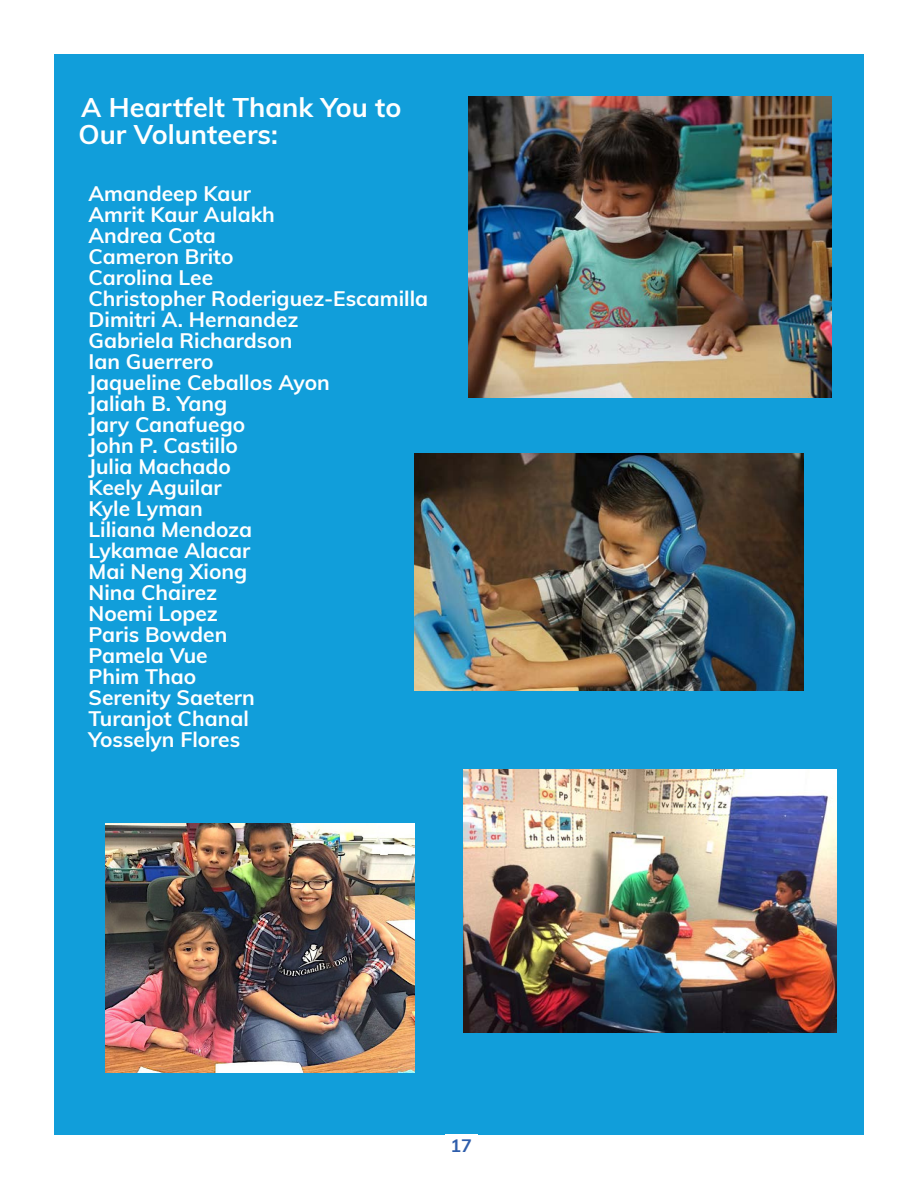
<style>
.page{position:relative;width:918px;height:1188px;background:#fff}
.page>*{position:absolute;margin:0;border:0;box-sizing:border-box;transform-origin:0 0}
.Muli_Bold_38_38_Left{font:700 27px "Muli";color:#fff}
.Muli_Bold_38_38_Left-2{font:700 21px "Muli";color:#fff}
.t1{font:700 18px "Muli";color:#2e5dab}
</style>
<div class="page">
<div style="left:54px;top:54px;width:810px;height:1080px;background:#119eda"></div>
<img style="left:469px;top:97px;width:363px;height:300px">
<img style="left:106px;top:824px;width:309px;height:248px">
<img style="left:415px;top:453px;width:389px;height:238px">
<img style="left:464px;top:769px;width:373px;height:264px">
<p class="Muli_Bold_38_38_Left" style="left:81px;top:88px;width:322px">A Heartfelt Thank You to</p>
<p class="Muli_Bold_38_38_Left" style="left:79px;top:115px;width:201px">Our Volunteers:</p>
<p class="Muli_Bold_38_38_Left-2" style="left:89px;top:178px;width:164px">Amandeep Kaur</p>
<p class="Muli_Bold_38_38_Left-2" style="left:89px;top:199px;width:188px">Amrit Kaur Aulakh</p>
<p class="Muli_Bold_38_38_Left-2" style="left:89px;top:220px;width:129px">Andrea Cota</p>
<p class="Muli_Bold_38_38_Left-2" style="left:89px;top:241px;width:147px">Cameron Brito</p>
<p class="Muli_Bold_38_38_Left-2" style="left:89px;top:262px;width:126px">Carolina Lee</p>
<p class="Muli_Bold_38_38_Left-2" style="left:89px;top:283px;width:341px">Christopher Roderiguez-Escamilla</p>
<p class="Muli_Bold_38_38_Left-2" style="left:89px;top:304px;width:212px">Dimitri A. Hernandez</p>
<p class="Muli_Bold_38_38_Left-2" style="left:89px;top:325px;width:206px">Gabriela Richardson</p>
<p class="Muli_Bold_38_38_Left-2" style="left:89px;top:346px;width:127px">Ian Guerrero</p>
<p class="Muli_Bold_38_38_Left-2" style="left:89px;top:367px;width:243px">Jaqueline Ceballos Ayon</p>
<p class="Muli_Bold_38_38_Left-2" style="left:89px;top:388px;width:140px">Jaliah B. Yang</p>
<p class="Muli_Bold_38_38_Left-2" style="left:89px;top:409px;width:158px">Jary Canafuego</p>
<p class="Muli_Bold_38_38_Left-2" style="left:89px;top:430px;width:151px">John P. Castillo</p>
<p class="Muli_Bold_38_38_Left-2" style="left:89px;top:451px;width:144px">Julia Machado</p>
<p class="Muli_Bold_38_38_Left-2" style="left:89px;top:472px;width:135px">Keely Aguilar</p>
<p class="Muli_Bold_38_38_Left-2" style="left:89px;top:493px;width:116px">Kyle Lyman</p>
<p class="Muli_Bold_38_38_Left-2" style="left:89px;top:514px;width:165px">Liliana Mendoza</p>
<p class="Muli_Bold_38_38_Left-2" style="left:89px;top:535px;width:163px">Lykamae Alacar</p>
<p class="Muli_Bold_38_38_Left-2" style="left:89px;top:556px;width:160px">Mai Neng Xiong</p>
<p class="Muli_Bold_38_38_Left-2" style="left:89px;top:577px;width:130px">Nina Chairez</p>
<p class="Muli_Bold_38_38_Left-2" style="left:89px;top:598px;width:131px">Noemi Lopez</p>
<p class="Muli_Bold_38_38_Left-2" style="left:89px;top:619px;width:140px">Paris Bowden</p>
<p class="Muli_Bold_38_38_Left-2" style="left:89px;top:640px;width:121px">Pamela Vue</p>
<p class="Muli_Bold_38_38_Left-2" style="left:89px;top:661px;width:109px">Phim Thao</p>
<p class="Muli_Bold_38_38_Left-2" style="left:89px;top:682px;width:168px">Serenity Saetern</p>
<p class="Muli_Bold_38_38_Left-2" style="left:89px;top:703px;width:162px">Turanjot Chanal</p>
<p class="Muli_Bold_38_38_Left-2" style="left:89px;top:724px;width:153px">Yosselyn Flores</p>
<p class="t1" style="left:450px;top:1133px;width:23px">17</p>
</div>
